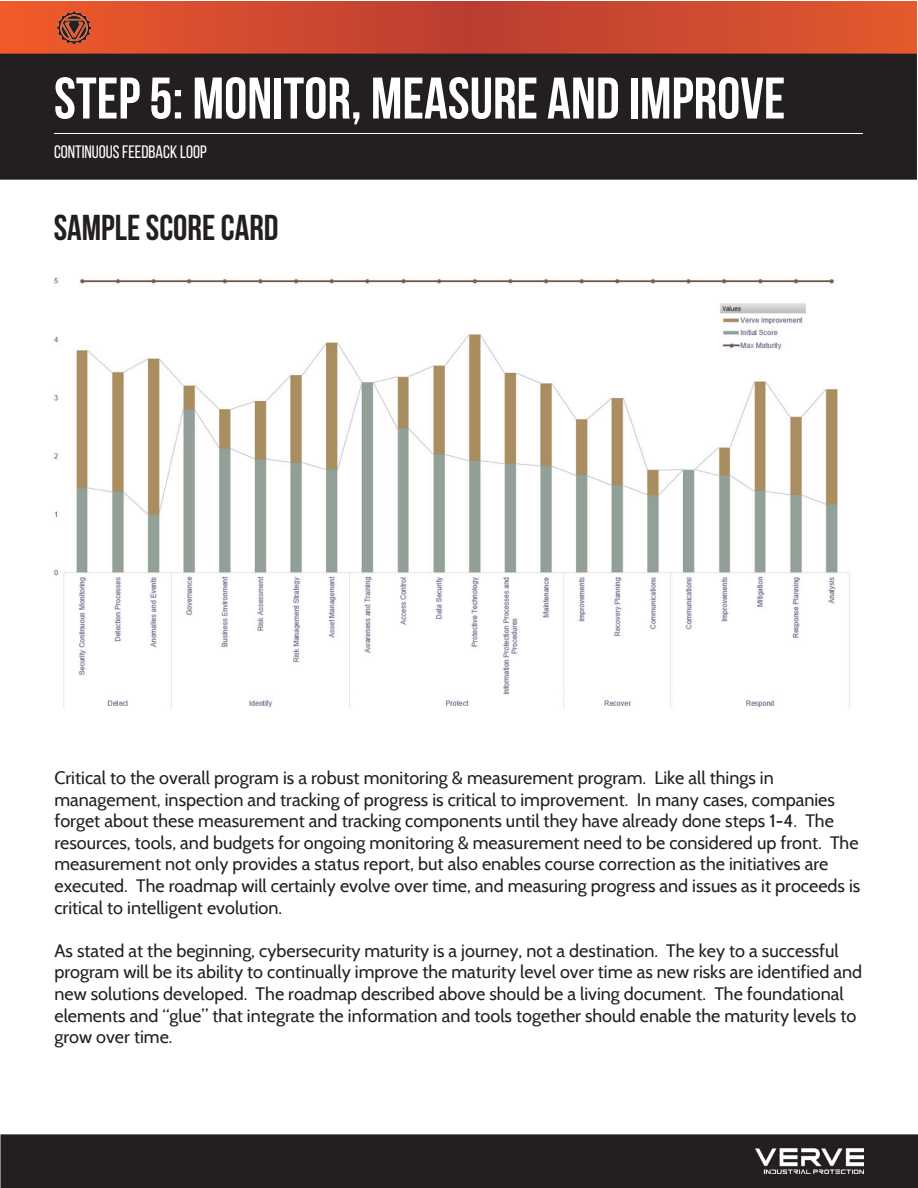
<style>
.page{position:relative;width:918px;height:1188px;background:#fff}
.page>*{position:absolute;margin:0;border:0;box-sizing:border-box;transform-origin:0 0}
.t1{font:700 58.5px "Bebas Neue";color:#fff}
.t2{font:700 36px "Bebas Neue";color:#231f20}
.t3{font:18px/21.6px "Cabin";color:#231f20}
.t4{font:18px "Bebas Neue";color:#fff}
</style>
<div class="page">
<svg style="left:0;top:1px;width:917px;height:53px;background:#d04b2f"></svg>
<div style="left:0;top:54px;width:916px;height:125px;background:#231f20"></div>
<div style="left:0;top:54px;width:917px;height:126px;border:2px solid #231f20"></div>
<hr style="left:54px;top:133px;width:809px;height:1px;background:#fff">
<img style="left:58px;top:11px;width:32px;height:33px">
<img style="left:54px;top:277px;width:796px;height:431px">
<div style="left:1px;top:1135px;width:917px;height:53px;background:#231f20"></div>
<div style="left:0;top:1134px;width:918px;height:54px;border:2px solid #231f20"></div>
<img style="left:756px;top:1149px;width:108px;height:25px">
<p class="t1" style="left:54px;top:66px;width:733px">STEP 5: MONITOR, MEASURE AND IMPROVE</p>
<p class="t4" style="left:54px;top:142px;width:154px">CONTINUOUS FEEDBACK LOOP</p>
<p class="t2" style="left:54px;top:208px;width:226px">SAMPLE SCORE CARD</p>
<p class="t3" style="left:54px;top:767px;width:807px">Critical to the overall program is a robust monitoring &amp; measurement program. Like all things in management, inspection and tracking of progress is critical to improvement. In many cases, companies forget about these measurement and tracking components until they have already done steps 1-4. The resources, tools, and budgets for ongoing monitoring &amp; measurement need to be considered up front. The measurement not only provides a status report, but also enables course correction as the initiatives are executed. The roadmap will certainly evolve over time, and measuring progress and issues as it proceeds is critical to intelligent evolution.</p>
<p class="t3" style="left:54px;top:940px;width:809px">As stated at the beginning, cybersecurity maturity is a journey, not a destination. The key to a successful program will be its ability to continually improve the maturity level over time as new risks are identified and new solutions developed. The roadmap described above should be a living document. The foundational elements and “glue” that integrate the information and tools together should enable the maturity levels to grow over time.</p>
</div>
